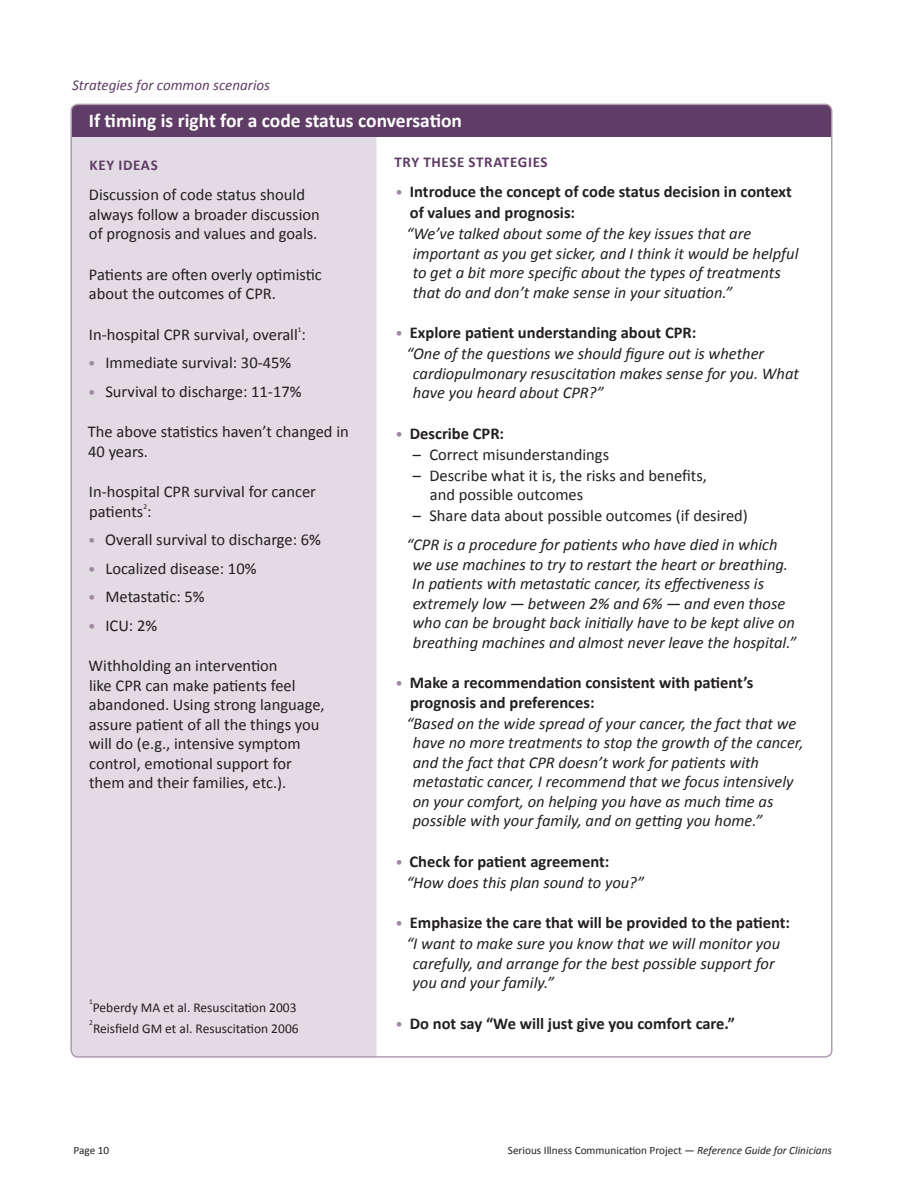
<style>
.page{position:relative;width:918px;height:1188px;background:#fff}
.page>*{position:absolute;margin:0;border:0;box-sizing:border-box;transform-origin:0 0}
.Challenge_Section{font:700 19.5px "Calibri";letter-spacing:-.005em;color:#fff}
.Strat__Response{font:italic 16.5px/19.5px "Calibri";color:#231f20}
.Ideas{font:16.5px/19.5px "Calibri";color:#231f20}
.t1{font:700 16.5px/21px "Calibri";color:#231f20}
.Strat__Response-2{font:16.5px/19.5px "Calibri";color:#231f20}
.Body_0{font:italic 15px "Calibri";color:#603d66}
.Body_0-2{font:700 15px "Calibri";letter-spacing:.045em;color:#603d66}
.Ideas-2{font:13.5px "Calibri";color:#231f20}
.t2{font:11.25px "Calibri";color:#231f20}
.Ideas-3{font:7.35px "Calibri";color:#231f20}
.s1{font-size:15px;color:#9d89a0}
.s2{font-weight:400;font-size:15px;color:#9d89a0}
.s3{font-style:italic}
</style>
<div class="page">
<div style="left:73px;top:137px;width:303px;height:918px;background:#e2dbe3"></div>
<div style="left:71px;top:104px;width:761px;height:33px;background:#603d66"></div>
<p class="Body_0" style="left:72px;top:75px;width:199px">Strategies for common scenarios</p>
<p class="Challenge_Section" style="left:89px;top:108px;width:375px">If timing is right for a code status conversation</p>
<p class="Body_0-2" style="left:90px;top:155px;width:70px">KEY IDEAS</p>
<p class="Ideas" style="left:89px;top:185px;width:232px">Discussion of code status should always follow a broader discussion of prognosis and values and goals.</p>
<p class="Ideas" style="left:89px;top:264px;width:234px">Patients are often overly optimistic about the outcomes of CPR.</p>
<p class="Ideas" style="left:89px;top:324px;width:219px">In-hospital CPR survival, overall :</p>
<p class="Ideas-3" style="left:298px;top:325px;width:5px">1</p>
<p class="Ideas" style="left:88px;top:353px;width:205px"><span class="s1">•</span> Immediate survival: 30-45%</p>
<p class="Ideas" style="left:88px;top:381px;width:215px"><span class="s1">•</span> Survival to discharge: 11-17%</p>
<p class="Ideas" style="left:88px;top:422px;width:262px">The above statistics haven’t changed in<br>40 years.</p>
<p class="Ideas" style="left:89px;top:482px;width:229px">In-hospital CPR survival for cancer patients :</p>
<p class="Ideas-3" style="left:143px;top:502px;width:5px">2</p>
<p class="Ideas" style="left:88px;top:530px;width:234px"><span class="s1">•</span> Overall survival to discharge: 6%</p>
<p class="Ideas" style="left:88px;top:558px;width:170px"><span class="s1">•</span> Localized disease: 10%</p>
<p class="Ideas" style="left:88px;top:587px;width:118px"><span class="s1">•</span> Metastatic: 5%</p>
<p class="Ideas" style="left:88px;top:615px;width:71px"><span class="s1">•</span> ICU: 2%</p>
<p class="Ideas" style="left:89px;top:656px;width:238px">Withholding an intervention<br>like CPR can make patients feel abandoned. Using strong language, assure patient of all the things you will do (e.g., intensive symptom control, emotional support for them and their families, etc.).</p>
<p class="Ideas-3" style="left:89px;top:997px;width:5px">1</p>
<p class="Ideas-2" style="left:93px;top:999px;width:205px">Peberdy MA et al. Resuscitation 2003</p>
<p class="Ideas-3" style="left:89px;top:1018px;width:5px">2</p>
<p class="Ideas-2" style="left:93px;top:1020px;width:207px">Reisfield GM et al. Resuscitation 2006</p>
<p class="Body_0-2" style="left:395px;top:153px;width:155px">TRY THESE STRATEGIES</p>
<p class="t1" style="left:410px;top:181px;width:384px;text-indent:-14px"><span class="s2">•</span> Introduce the concept of code status decision in context of values and prognosis:</p>
<p class="Strat__Response" style="left:413px;top:223px;width:387px;text-indent:-6px">“We’ve talked about some of the key issues that are important as you get sicker, and I think it would be helpful to get a bit more specific about the types of treatments that do and don’t make sense in your situation.”</p>
<p class="t1" style="left:395px;top:322px;width:302px"><span class="s2">•</span> Explore patient understanding about CPR:</p>
<p class="Strat__Response" style="left:413px;top:343px;width:388px;text-indent:-6px">“One of the questions we should figure out is whether cardiopulmonary resuscitation makes sense for you. What have you heard about CPR?”</p>
<p class="t1" style="left:395px;top:423px;width:110px"><span class="s2">•</span> Describe CPR:</p>
<p class="Strat__Response-2" style="left:413px;top:444px;width:198px">– Correct misunderstandings</p>
<p class="Strat__Response-2" style="left:430px;top:465px;width:279px;text-indent:-17px">– Describe what it is, the risks and benefits, and possible outcomes</p>
<p class="Strat__Response-2" style="left:413px;top:506px;width:337px">– Share data about possible outcomes (if desired)</p>
<p class="Strat__Response" style="left:412px;top:535px;width:385px;text-indent:-6px">“CPR is a procedure for patients who have died in which we use machines to try to restart the heart or breathing.<br>In patients with metastatic cancer, its effectiveness is extremely low — between 2% and 6% — and even those who can be brought back initially have to be kept alive on breathing machines and almost never leave the hospital.”</p>
<p class="t1" style="left:410px;top:673px;width:345px;line-height:19.5px;text-indent:-15px"><span class="s2">•</span> Make a recommendation consistent with patient’s prognosis and preferences:</p>
<p class="Strat__Response" style="left:413px;top:713px;width:392px;text-indent:-6px">“Based on the wide spread of your cancer, the fact that we have no more treatments to stop the growth of the cancer, and the fact that CPR doesn’t work for patients with metastatic cancer, I recommend that we focus intensively on your comfort, on helping you have as much time as possible with your family, and on getting you home.”</p>
<p class="t1" style="left:395px;top:851px;width:215px"><span class="s2">•</span> Check for patient agreement:</p>
<p class="Strat__Response" style="left:406px;top:872px;width:239px">“How does this plan sound to you?”</p>
<p class="t1" style="left:395px;top:912px;width:396px"><span class="s2">•</span> Emphasize the care that will be provided to the patient:</p>
<p class="Strat__Response" style="left:413px;top:934px;width:369px;text-indent:-6px">“I want to make sure you know that we will monitor you carefully, and arrange for the best possible support for you and your family.”</p>
<p class="t1" style="left:395px;top:1013px;width:341px"><span class="s2">•</span> Do not say “We will just give you comfort care.”</p>
<p class="t2" style="left:74px;top:1143px;width:37px">Page 10</p>
<p class="t2" style="left:508px;top:1143px;width:326px">Serious Illness Communication Project — <span class="s3">Reference Guide for Clinicians</span></p>
</div>
